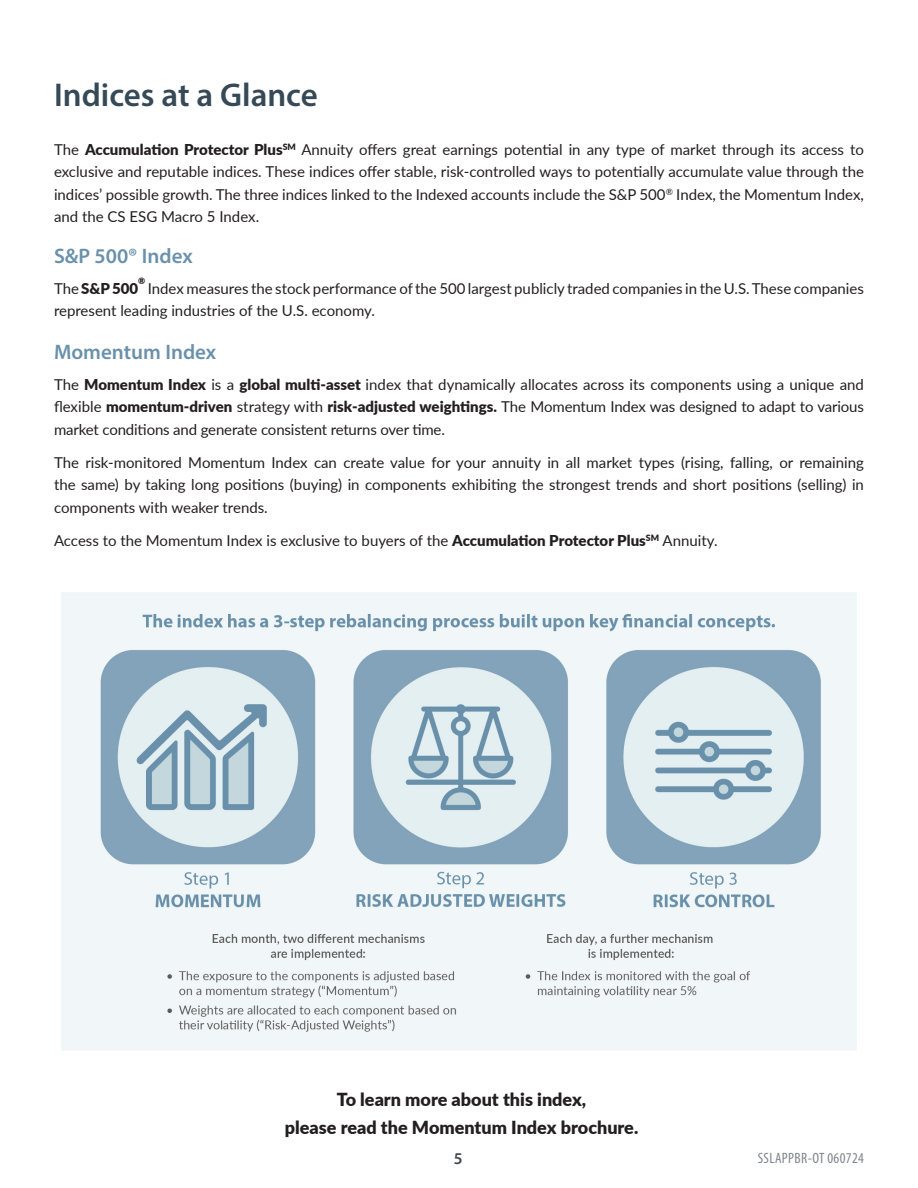
<style>
.page{position:relative;width:918px;height:1188px;background:#fff}
.page>*{position:absolute;margin:0;border:0;box-sizing:border-box;transform-origin:0 0}
.t1{font:600 33px "Myriad Pro";color:#354956}
.t2{font:600 21px "Myriad Pro";color:#6a91ab}
.t3{font:900 18px "Lato";color:#231f20}
.t4{font:600 16.5px "Myriad Pro";color:#43464b}
.t5{font:15px/22.5px "Lato";color:#231f20;text-align:justify}
.t6{font:condensed 15px "Myriad Pro";letter-spacing:.025em;color:#80858b}
.t7{font:900 15px "Lato";color:#231f20}
.t8{font:900 8.7px "Lato";color:#231f20}
.s1{font-weight:900}
.s2{font-weight:400}
</style>
<div class="page">
<img style="left:62px;top:592px;width:794px;height:458px">
<p class="t1" style="left:54px;top:74px;width:265px">Indices at a Glance</p>
<p class="t5" style="left:54px;top:137px;width:812px">The <span class="s1">Accumulation Protector Plus</span><sup>SM</sup> Annuity offers great earnings potential in any type of market through its access to exclusive and reputable indices. These indices offer stable, risk-controlled ways to potentially accumulate value through the indices’ possible growth. The three indices linked to the Indexed accounts include the S&amp;P 500<sup>®</sup> Index, the Momentum Index, and the CS ESG Macro 5 Index.</p>
<p class="t2" style="left:54px;top:243px;width:140px">S&amp;P 500® Index</p>
<p class="t8" style="left:138px;top:274px;width:9px">®</p>
<p class="t5" style="left:54px;top:276px;width:811px;text-indent:94px">Index measures the stock performance of the 500 largest publicly traded companies in the U.S. These companies represent leading industries of the U.S. economy.</p>
<p class="t2" style="left:54px;top:339px;width:164px">Momentum Index</p>
<p class="t7" style="left:54px;top:277px;width:86px"><span class="s2">The</span> S&amp;P 500</p>
<p class="t5" style="left:54px;top:372px;width:811px">The <span class="s1">Momentum Index</span> is a <span class="s1">global multi-asset</span> index that dynamically allocates across its components using a unique and flexible <span class="s1">momentum-driven</span> strategy with <span class="s1">risk-adjusted weightings.</span> The Momentum Index was designed to adapt to various market conditions and generate consistent returns over time.</p>
<p class="t5" style="left:54px;top:451px;width:811px">The risk-monitored Momentum Index can create value for your annuity in all market types (rising, falling, or remaining the same) by taking long positions (buying) in components exhibiting the strongest trends and short positions (selling) in components with weaker trends.</p>
<p class="t5" style="left:54px;top:529px;width:665px">Access to the Momentum Index is exclusive to buyers of the <span class="s1">Accumulation Protector Plus</span><sup>SM</sup> Annuity.</p>
<p class="t3" style="left:337px;top:1086px;width:251px">To learn more about this index,</p>
<p class="t3" style="left:285px;top:1114px;width:355px">please read the Momentum Index brochure.</p>
<p class="t4" style="left:454px;top:1148px;width:10px">5</p>
<p class="t6" style="left:758px;top:1149px;width:108px">SSLAPPBR-OT 060724</p>
</div>
